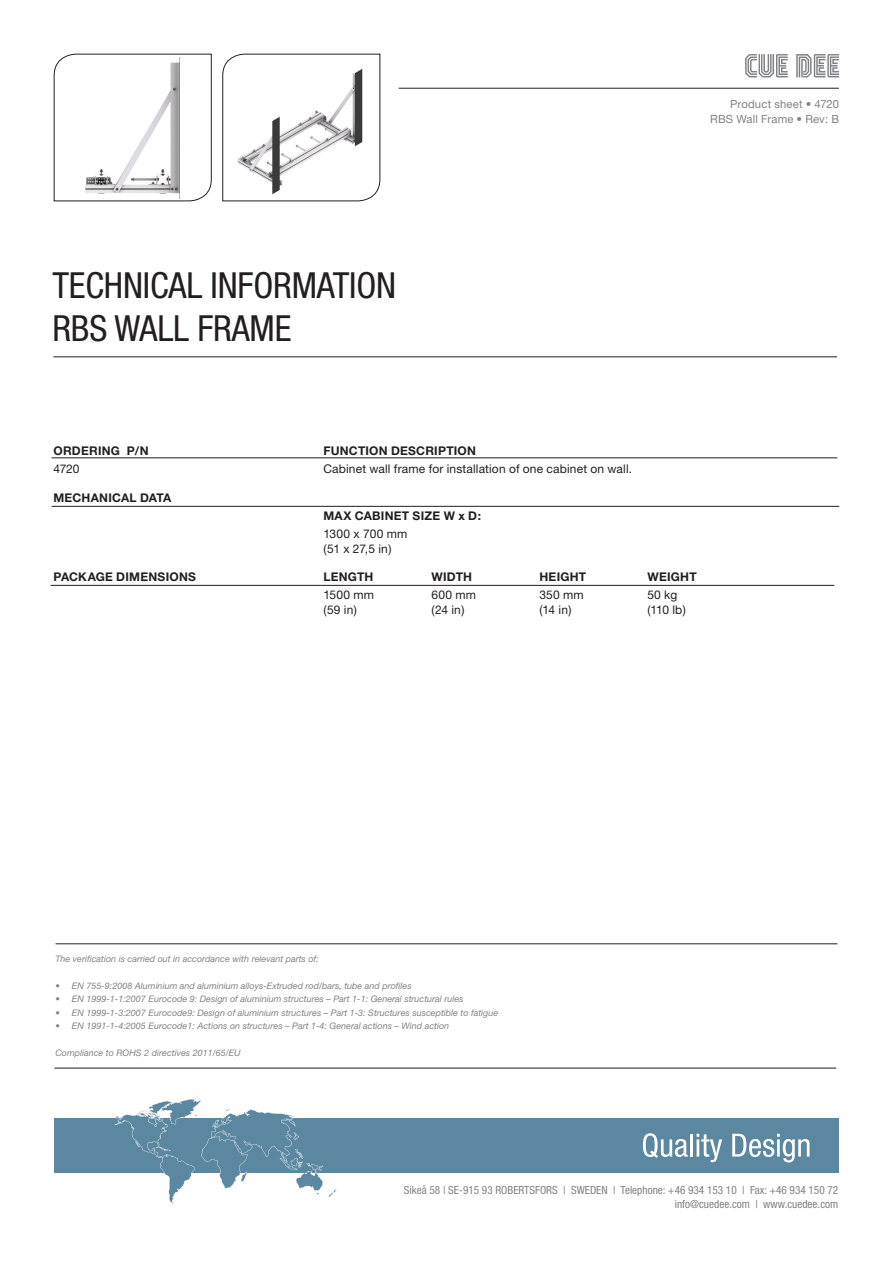
<style>
.page{position:relative;width:893px;height:1263px;background:#fff}
.page>*{position:absolute;margin:0;border:0;box-sizing:border-box;transform-origin:0 0}
.t1{font:condensed 36px "Helvetica Neue";letter-spacing:-.005em;color:#231f20}
.t2{font:12px "Helvetica Neue";letter-spacing:.01em;color:#231f20}
.t3{font:700 12px "Helvetica Neue";letter-spacing:.02em;color:#231f20}
.t4{font:condensed 11.25px/13.5px "Helvetica Neue";color:#808285;text-align:right}
.t5{font:11.25px "Helvetica Neue";letter-spacing:.015em;color:#808285}
.t6{font:italic 9px "Helvetica Neue";color:#808285}
</style>
<div class="page">
<div style="left:54px;top:1118px;width:785px;height:55px;background:#5c87a1"></div>
<svg style="left:114px;top:1099px;width:223px;height:105px"></svg>
<svg style="left:643px;top:1133px;width:45px;height:25px"></svg>
<hr style="left:690px;top:1134px;width:3px;height:22px;background:#fff">
<svg style="left:697px;top:1134px;width:25px;height:28px"></svg>
<svg style="left:732px;top:1134px;width:77px;height:28px"></svg>
<hr style="left:399px;top:88px;width:440px;height:1px;background:#231f20">
<svg style="left:796px;top:54px;width:43px;height:23px"></svg>
<svg style="left:745px;top:54px;width:43px;height:23px"></svg>
<svg style="left:222px;top:54px;width:158px;height:147px"></svg>
<svg style="left:54px;top:54px;width:158px;height:147px"></svg>
<hr style="left:54px;top:1068px;width:782px;height:1px;background:#231f20">
<hr style="left:56px;top:943px;width:781px;height:1px;background:#231f20">
<hr style="left:52px;top:458px;width:785px;height:1px;background:#231f20">
<hr style="left:52px;top:506px;width:787px;height:1px;background:#231f20">
<hr style="left:53px;top:357px;width:784px;height:1px;background:#231f20">
<hr style="left:51px;top:585px;width:783px;height:1px;background:#231f20">
<img style="left:84px;top:58px;width:98px;height:140px">
<img style="left:235px;top:66px;width:131px;height:129px">
<p class="t5" style="left:730px;top:97px;width:110px">Product sheet • 4720</p>
<p class="t5" style="left:710px;top:112px;width:131px">RBS Wall Frame • Rev: B</p>
<p class="t1" style="left:52px;top:264px;width:345px">TECHNICAL INFORMATION</p>
<p class="t1" style="left:52px;top:307px;width:240px">RBS WALL FRAME</p>
<p class="t3" style="left:53px;top:444px;width:97px">ORDERING P/N</p>
<p class="t3" style="left:323px;top:444px;width:154px">FUNCTION DESCRIPTION</p>
<p class="t2" style="left:53px;top:462px;width:28px">4720</p>
<p class="t2" style="left:323px;top:462px;width:310px">Cabinet wall frame for installation of one cabinet on wall.</p>
<p class="t3" style="left:53px;top:490px;width:119px">MECHANICAL DATA</p>
<p class="t3" style="left:323px;top:508px;width:159px">MAX CABINET SIZE W x D:</p>
<p class="t2" style="left:323px;top:527px;width:85px">1300 x 700 mm</p>
<p class="t2" style="left:323px;top:541px;width:69px">(51 x 27,5 in)</p>
<p class="t3" style="left:53px;top:570px;width:144px">PACKAGE DIMENSIONS</p>
<p class="t3" style="left:323px;top:570px;width:51px">LENGTH</p>
<p class="t3" style="left:431px;top:570px;width:42px">WIDTH</p>
<p class="t3" style="left:539px;top:570px;width:48px">HEIGHT</p>
<p class="t3" style="left:647px;top:570px;width:51px">WEIGHT</p>
<p class="t2" style="left:323px;top:588px;width:52px">1500 mm</p>
<p class="t2" style="left:431px;top:588px;width:46px">600 mm</p>
<p class="t2" style="left:539px;top:588px;width:46px">350 mm</p>
<p class="t2" style="left:647px;top:588px;width:31px">50 kg</p>
<p class="t2" style="left:323px;top:602px;width:35px">(59 in)</p>
<p class="t2" style="left:431px;top:602px;width:35px">(24 in)</p>
<p class="t2" style="left:539px;top:602px;width:34px">(14 in)</p>
<p class="t2" style="left:647px;top:602px;width:40px">(110 lb)</p>
<p class="t6" style="left:55px;top:953px;width:265px">The verification is carried out in accordance with relevant parts of:</p>
<p class="t6" style="left:55px;top:980px;width:358px">• EN 755-9:2008 Aluminium and aluminium alloys-Extruded rod/bars, tube and profiles</p>
<p class="t6" style="left:55px;top:994px;width:410px">• EN 1999-1-1:2007 Eurocode 9: Design of aluminium structures – Part 1-1: General structural rules</p>
<p class="t6" style="left:55px;top:1007px;width:444px">• EN 1999-1-3:2007 Eurocode9: Design of aluminium structures – Part 1-3: Structures susceptible to fatigue</p>
<p class="t6" style="left:55px;top:1021px;width:395px">• EN 1991-1-4:2005 Eurocode1: Actions on structures – Part 1-4: General actions – Wind action</p>
<p class="t6" style="left:55px;top:1048px;width:187px">Compliance to ROHS 2 directives 2011/65/EU</p>
<p class="t4" style="left:404px;top:1183px;width:436px">Sikeå 58 | SE-915 93 ROBERTSFORS | SWEDEN | Telephone: +46 934 153 10 | Fax: +46 934 150 72 info@cuedee.com | www.cuedee.com</p>
</div>
